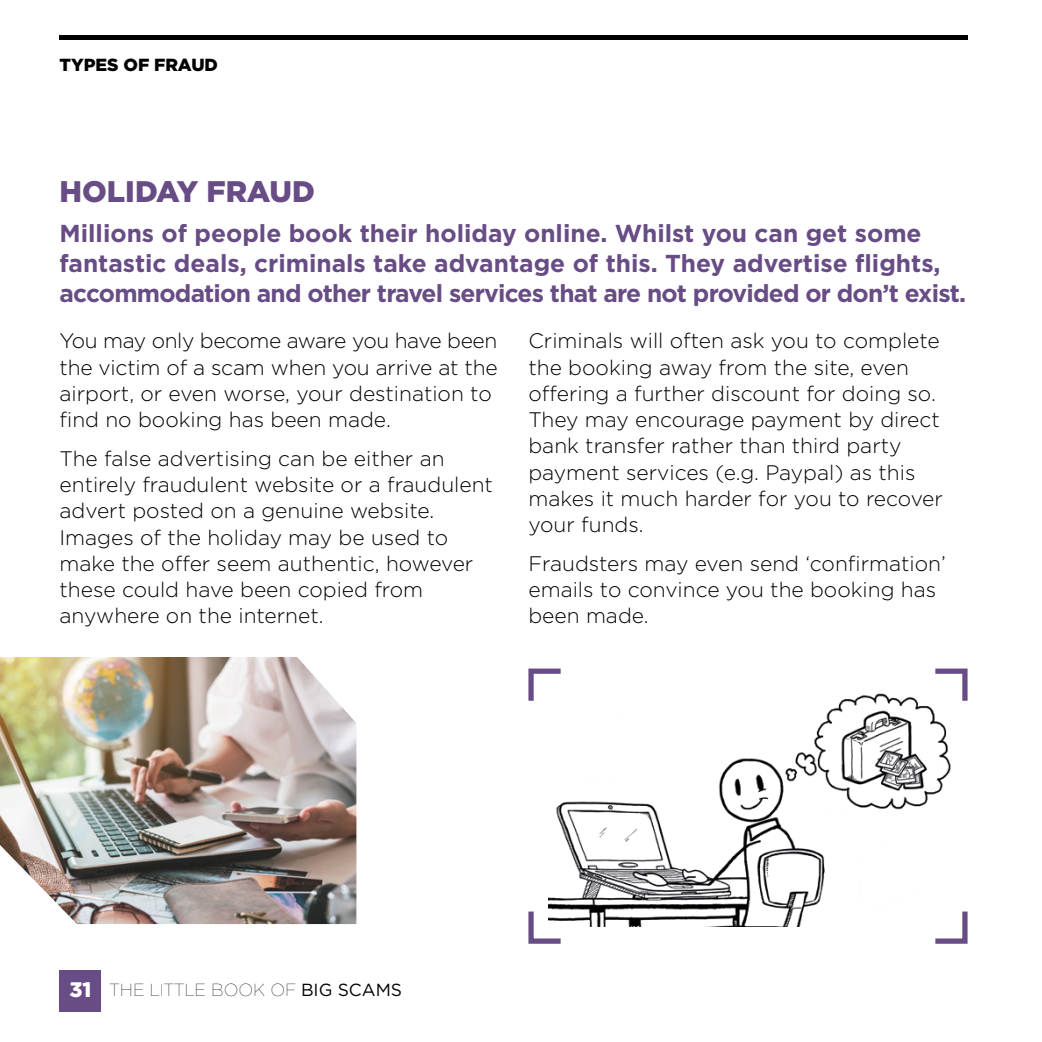
<style>
.page{position:relative;width:1042px;height:1042px;background:#fff}
.page>*{position:absolute;margin:0;border:0;box-sizing:border-box;transform-origin:0 0}
.t1{font:900 29.75px "Gotham";color:#684c85}
.t2{font:700 24.5px/29.8px "Gotham";color:#684c85}
.t3{font:300 21px/26.2px "Gotham";color:#000}
.t4{font:100 17.5px "Gotham";color:#000}
.t5{font:900 17.5px "Gotham";color:#000}
.s1{font-weight:900;font-size:21px;color:#fff}
.s2{font-weight:400}
</style>
<div class="page">
<div style="left:60px;top:970px;width:41px;height:41px;background:#684c85"></div>
<div style="left:60px;top:35px;width:907px;height:5px;background:#000"></div>
<img style="left:0;top:657px;width:356px;height:267px">
<img style="left:548px;top:693px;width:403px;height:234px">
<svg style="left:528px;top:668px;width:38px;height:38px"></svg>
<svg style="left:930px;top:906px;width:38px;height:38px"></svg>
<svg style="left:930px;top:668px;width:38px;height:38px"></svg>
<svg style="left:528px;top:906px;width:38px;height:38px"></svg>
<p class="t5" style="left:60px;top:53px;width:160px">TYPES OF FRAUD</p>
<h1 class="t1" style="left:60px;top:171px;width:257px">HOLIDAY FRAUD</h1>
<p class="t2" style="left:60px;top:218px;width:908px">Millions of people book their holiday online. Whilst you can get some fantastic deals, criminals take advantage of this. They advertise flights, accommodation and other travel services that are not provided or don’t exist.</p>
<p class="t3" style="left:60px;top:327px;width:439px">You may only become aware you have been the victim of a scam when you arrive at the airport, or even worse, your destination to find no booking has been made.</p>
<p class="t3" style="left:60px;top:445px;width:435px">The false advertising can be either an entirely fraudulent website or a fraudulent advert posted on a genuine website.<br>Images of the holiday may be used to make the offer seem authentic, however these could have been copied from anywhere on the internet.</p>
<p class="t3" style="left:528px;top:327px;width:416px">Criminals will often ask you to complete the booking away from the site, even offering a further discount for doing so.<br>They may encourage payment by direct bank transfer rather than third party payment services (e.g. Paypal) as this makes it much harder for you to recover your funds.</p>
<p class="t3" style="left:528px;top:550px;width:419px">Fraudsters may even send ‘confirmation’ emails to convince you the booking has been made.</p>
<p class="t4" style="left:69px;top:979px;width:334px"><span class="s1">31</span> THE LITTLE BOOK OF <span class="s2">BIG SCAMS</span></p>
</div>
